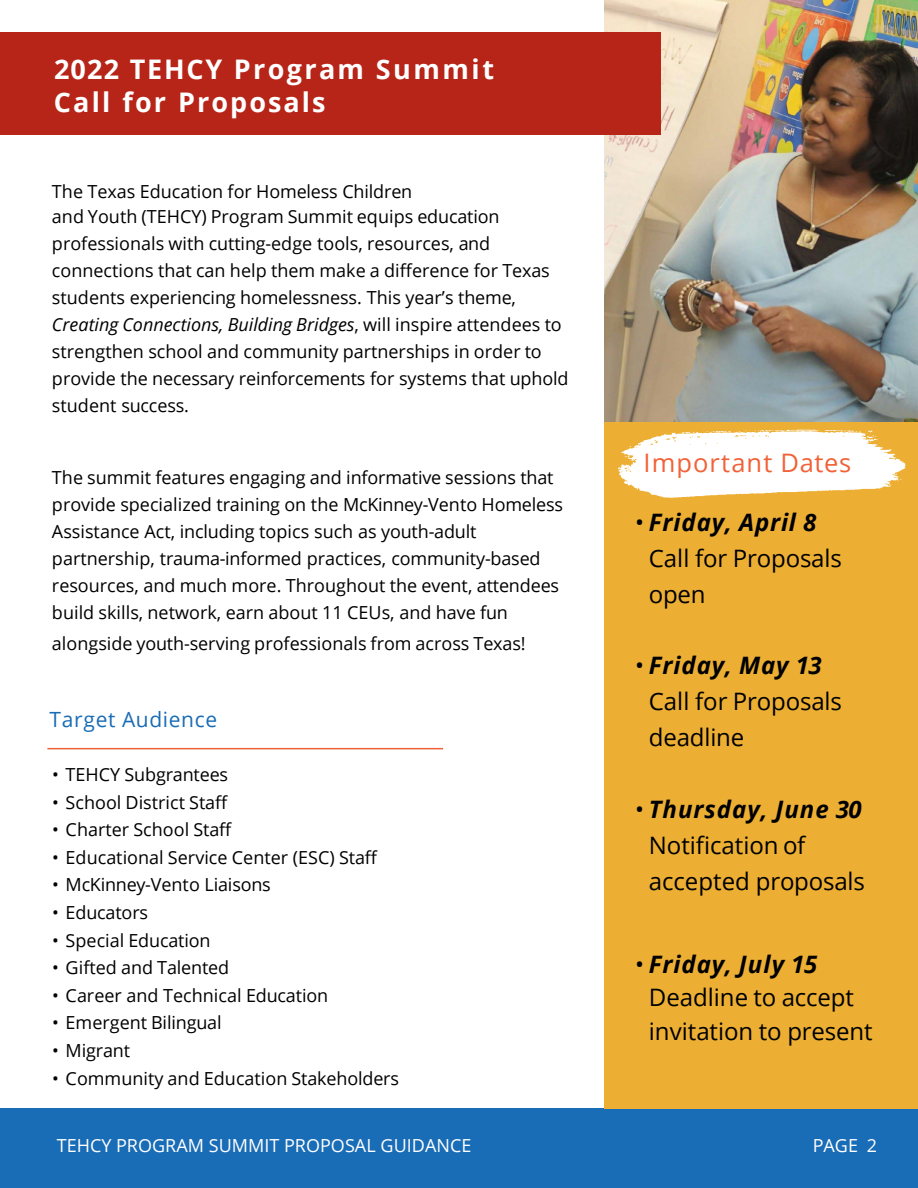
<style>
.page{position:relative;width:918px;height:1188px;background:#fff}
.page>*{position:absolute;margin:0;border:0;box-sizing:border-box;transform-origin:0 0}
.t1{font:700 27px "Open Sans";letter-spacing:.08em;color:#fff}
.t2{font:25.5px "Open Sans";letter-spacing:.04em;color:#f16137}
.t3{font:24px/36px "Open Sans";letter-spacing:-.005em;color:#000}
.t4{font:21px "Open Sans";letter-spacing:.03em;color:#196cb6}
.t5{font:18px/27px "Open Sans";color:#000}
.t6{font:18px "Open Sans";color:#fff}
.s1{font-style:italic}
.s2{font-weight:700;font-style:italic}
</style>
<div class="page">
<div style="left:0;top:1108px;width:918px;height:80px;background:#196cb6"></div>
<img style="left:605px;top:0;width:313px;height:422px">
<div style="left:605px;top:422px;width:313px;height:686px;background:#ecaf33"></div>
<div style="left:0;top:32px;width:661px;height:103px;background:#b72418"></div>
<svg style="left:618px;top:430px;width:288px;height:68px"></svg>
<hr style="left:47px;top:748px;width:396px;height:1px;background:#f16137">
<p class="t1" style="left:54px;top:51px;width:442px">2022 TEHCY Program Summit</p>
<p class="t1" style="left:54px;top:83px;width:273px">Call for Proposals</p>
<p class="t5" style="left:52px;top:177px;width:362px">The Texas Education for Homeless Children</p>
<p class="t5" style="left:52px;top:202px;width:518px">and Youth (TEHCY) Program Summit equips education professionals with cutting-edge tools, resources, and connections that can help them make a difference for Texas students experiencing homelessness. This year’s theme, <span class="s1">Creating Connections, Building Bridges</span>, will inspire attendees to strengthen school and community partnerships in order to provide the necessary reinforcements for systems that uphold student success.</p>
<p class="t5" style="left:52px;top:463px;width:513px">The summit features engaging and informative sessions that provide specialized training on the McKinney-Vento Homeless Assistance Act, including topics such as youth-adult partnership, trauma-informed practices, community-based resources, and much more. Throughout the event, attendees build skills, network, earn about 11 CEUs, and have fun</p>
<p class="t5" style="left:52px;top:630px;width:475px">alongside youth-serving professionals from across Texas!</p>
<p class="t4" style="left:49px;top:705px;width:169px">Target Audience</p>
<p class="t5" style="left:52px;top:761px;width:178px">• TEHCY Subgrantees</p>
<p class="t5" style="left:52px;top:788px;width:176px">• School District Staff</p>
<p class="t5" style="left:52px;top:816px;width:181px">• Charter School Staff</p>
<p class="t5" style="left:52px;top:843px;width:326px">• Educational Service Center (ESC) Staff</p>
<p class="t5" style="left:52px;top:871px;width:220px">• McKinney-Vento Liaisons</p>
<p class="t5" style="left:52px;top:899px;width:97px">• Educators</p>
<p class="t5" style="left:52px;top:926px;width:160px">• Special Education</p>
<p class="t5" style="left:52px;top:954px;width:178px">• Gifted and Talented</p>
<p class="t5" style="left:52px;top:981px;width:278px">• Career and Technical Education</p>
<p class="t5" style="left:52px;top:1009px;width:171px">• Emergent Bilingual</p>
<p class="t5" style="left:52px;top:1037px;width:79px">• Migrant</p>
<p class="t5" style="left:52px;top:1064px;width:348px">• Community and Education Stakeholders</p>
<p class="t2" style="left:644px;top:445px;width:209px">Important Dates</p>
<p class="t3" style="left:649px;top:504px;width:195px;text-indent:-14px">• <span class="s2">Friday, April 8<br></span>Call for Proposals open</p>
<p class="t3" style="left:649px;top:647px;width:195px;text-indent:-14px">• <span class="s2">Friday, May 13<br></span>Call for Proposals deadline</p>
<p class="t3" style="left:649px;top:791px;width:218px;text-indent:-14px">• <span class="s2">Thursday, June 30<br></span>Notification of accepted proposals</p>
<p class="t3" style="left:649px;top:946px;width:225px;line-height:33.8px;text-indent:-14px">• <span class="s2">Friday, July 15<br></span>Deadline to accept invitation to present</p>
<p class="t6" style="left:57px;top:1133px;width:416px">TEHCY PROGRAM SUMMIT PROPOSAL GUIDANCE</p>
<p class="t6" style="left:813px;top:1133px;width:66px">PAGE 2</p>
</div>
